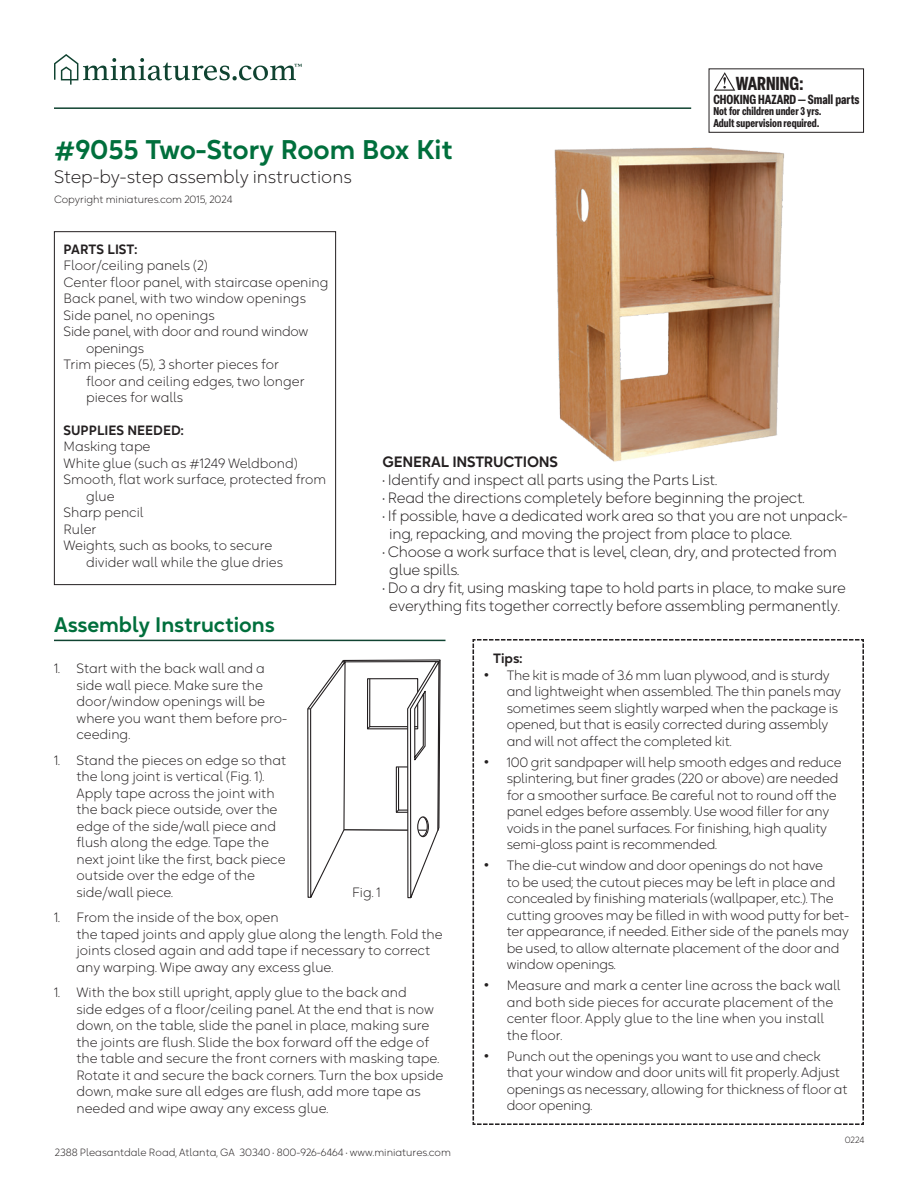
<style>
.page{position:relative;width:918px;height:1188px;background:#fff}
.page>*{position:absolute;margin:0;border:0;box-sizing:border-box;transform-origin:0 0}
.Headline{font:600 27px "Okta Neue";color:#006f3c}
.Assembly_Instructions_Headline{font:600 21px "Okta Neue";color:#006f3c}
.t1{font:700 condensed 18.6px "Elza";color:#231f20}
.Subheadline{font:300 18px "Okta Neue";color:#231f20}
.General_Instruction_Body{font:300 15px/18px "Okta Neue";letter-spacing:-.015em;color:#231f20}
.General_Instructions_Headline{font:600 15px "Okta Neue";letter-spacing:-.015em;color:#231f20}
.Body{font:300 13.5px/16.5px "Okta Neue";letter-spacing:-.015em;color:#231f20}
.Part_list{font:300 13.5px/16.5px "Okta Neue";color:#231f20}
.Parts_list_Bold{font:600 13.5px "Okta Neue";color:#231f20}
.Tip{font:600 13.5px "Okta Neue";color:#231f20}
.t2{font:700 condensed 12.9px "Elza";color:#231f20}
.t3{font:700 condensed 11.1px "Elza";color:#231f20}
.t4{font:300 10.5px "Okta Neue";color:#231f20}
.t5{font:300 9px "Okta Neue";color:#231f20}
.s1{font-weight:600;font-size:19.5px}
</style>
<div class="page">
<svg style="left:472px;top:639px;width:392px;height:486px"></svg>
<div style="left:54px;top:231px;width:282px;height:354px;border:1px solid #231f20"></div>
<hr style="left:54px;top:640px;width:392px;height:1px;background:#104331">
<svg style="left:54px;top:54px;width:248px;height:31px"></svg>
<hr style="left:54px;top:107px;width:637px;height:2px;background:#104331">
<img style="left:554px;top:147px;width:230px;height:315px">
<svg style="left:714px;top:72px;width:21px;height:19px"></svg>
<div style="left:709px;top:68px;width:155px;height:65px;border:1px solid #231f20"></div>
<svg style="left:307px;top:659px;width:134px;height:240px"></svg>
<p class="Headline" style="left:54px;top:129px;width:400px">#9055 Two-Story Room Box Kit</p>
<p class="Subheadline" style="left:54px;top:164px;width:299px">Step-by-step assembly instructions</p>
<p class="t4" style="left:54px;top:191px;width:180px">Copyright miniatures.com 2015, 2024</p>
<p class="t1" style="left:736px;top:71px;width:69px">WARNING:</p>
<p class="t2" style="left:713px;top:90px;width:148px">CHOKING HAZARD — Small parts</p>
<p class="t3" style="left:713px;top:104px;width:110px">Not for children under 3 yrs.</p>
<p class="t3" style="left:713px;top:115px;width:108px">Adult supervision required.</p>
<p class="Parts_list_Bold" style="left:64px;top:239px;width:75px">PARTS LIST:</p>
<p class="Part_list" style="left:64px;top:256px;width:146px">Floor/ceiling panels (2)</p>
<p class="Part_list" style="left:64px;top:273px;width:266px">Center floor panel, with staircase opening</p>
<p class="Part_list" style="left:64px;top:289px;width:244px">Back panel, with two window openings</p>
<p class="Part_list" style="left:64px;top:306px;width:153px">Side panel, no openings</p>
<p class="Part_list" style="left:86px;top:322px;width:224px;text-indent:-23px">Side panel, with door and round window openings</p>
<p class="Part_list" style="left:86px;top:355px;width:220px;text-indent:-23px">Trim pieces (5), 3 shorter pieces for floor and ceiling edges, two longer pieces for walls</p>
<p class="Parts_list_Bold" style="left:64px;top:420px;width:122px">SUPPLIES NEEDED:</p>
<p class="Part_list" style="left:64px;top:438px;width:88px">Masking tape</p>
<p class="Part_list" style="left:64px;top:454px;width:236px">White glue (such as #1249 Weldbond)</p>
<p class="Part_list" style="left:86px;top:471px;width:242px;text-indent:-23px">Smooth, flat work surface, protected from glue</p>
<p class="Part_list" style="left:64px;top:504px;width:82px">Sharp pencil</p>
<p class="Part_list" style="left:64px;top:520px;width:34px">Ruler</p>
<p class="Part_list" style="left:86px;top:537px;width:198px;text-indent:-23px">Weights, such as books, to secure divider wall while the glue dries</p>
<p class="Assembly_Instructions_Headline" style="left:54px;top:609px;width:222px">Assembly Instructions</p>
<p class="General_Instructions_Headline" style="left:383px;top:451px;width:177px">GENERAL INSTRUCTIONS</p>
<p class="General_Instruction_Body" style="left:383px;top:470px;width:336px">• Identify and inspect all parts using the Parts List.</p>
<p class="General_Instruction_Body" style="left:383px;top:488px;width:423px">• Read the directions completely before beginning the project.</p>
<p class="General_Instruction_Body" style="left:389px;top:506px;width:460px;text-indent:-7px">• If possible, have a dedicated work area so that you are not unpack&shy;ing, repacking, and moving the project from place to place.</p>
<p class="General_Instruction_Body" style="left:389px;top:542px;width:449px;text-indent:-7px">• Choose a work surface that is level, clean, dry, and protected from glue spills.</p>
<p class="General_Instruction_Body" style="left:383px;top:578px;width:465px;text-align:center">• Do a dry fit, using masking tape to hold parts in place, to make sure everything fits together correctly before assembling permanently.</p>
<p class="Body" style="left:76px;top:660px;width:212px;text-indent:-22px">1. Start with the back wall and a side wall piece. Make sure the door/window openings will be where you want them before pro&shy;ceeding.</p>
<p class="Body" style="left:76px;top:751px;width:211px;text-indent:-22px">1. Stand the pieces on edge so that the long joint is vertical (Fig. 1).<br>Apply tape across the joint with the back piece outside, over the edge of the side/wall piece and flush along the edge. Tape the next joint like the first, back piece outside over the edge of the side/wall piece.</p>
<p class="Body" style="left:76px;top:909px;width:368px;text-indent:-22px">1. From the inside of the box, open<br>the taped joints and apply glue along the length. Fold the joints closed again and add tape if necessary to correct any warping. Wipe away any excess glue.</p>
<p class="Body" style="left:76px;top:984px;width:368px;text-indent:-22px">1. With the box still upright, apply glue to the back and<br>side edges of a floor/ceiling panel. At the end that is now down, on the table, slide the panel in place, making sure the joints are flush. Slide the box forward off the edge of the table and secure the front corners with masking tape.<br>Rotate it and secure the back corners. Turn the box upside down, make sure all edges are flush, add more tape as needed and wipe away any excess glue.</p>
<p class="Body" style="left:352px;top:883px;width:30px">Fig. 1</p>
<p class="t4" style="left:55px;top:1144px;width:398px">2388 Pleasantdale Road, Atlanta, GA 30340 • 800-926-6464 • www.miniatures.com</p>
<p class="Tip" style="left:493px;top:648px;width:31px">Tips:</p>
<p class="Body" style="left:507px;top:666px;width:336px;text-indent:-22px"><span class="s1">•</span> The kit is made of 3.6 mm luan plywood, and is sturdy and lightweight when assembled. The thin panels may sometimes seem slightly warped when the package is opened, but that is easily corrected during assembly and will not affect the completed kit.</p>
<p class="Body" style="left:507px;top:753px;width:336px;text-indent:-22px"><span class="s1">•</span> 100 grit sandpaper will help smooth edges and reduce splintering, but finer grades (220 or above) are needed for a smoother surface. Be careful not to round off the panel edges before assembly. Use wood filler for any voids in the panel surfaces. For finishing, high quality semi-gloss paint is recommended.</p>
<p class="Body" style="left:507px;top:857px;width:344px;text-indent:-22px"><span class="s1">•</span> The die-cut window and door openings do not have<br>to be used; the cutout pieces may be left in place and concealed by finishing materials (wallpaper, etc.). The cutting grooves may be filled in with wood putty for bet&shy;ter appearance, if needed. Either side of the panels may be used, to allow alternate placement of the door and window openings.</p>
<p class="Body" style="left:507px;top:977px;width:335px;text-indent:-22px"><span class="s1">•</span> Measure and mark a center line across the back wall and both side pieces for accurate placement of the center floor. Apply glue to the line when you install the floor.</p>
<p class="Body" style="left:507px;top:1047px;width:342px;text-indent:-22px"><span class="s1">•</span> Punch out the openings you want to use and check that your window and door units will fit properly. Adjust openings as necessary, allowing for thickness of floor at door opening.</p>
<p class="t5" style="left:845px;top:1133px;width:21px">0224</p>
</div>
